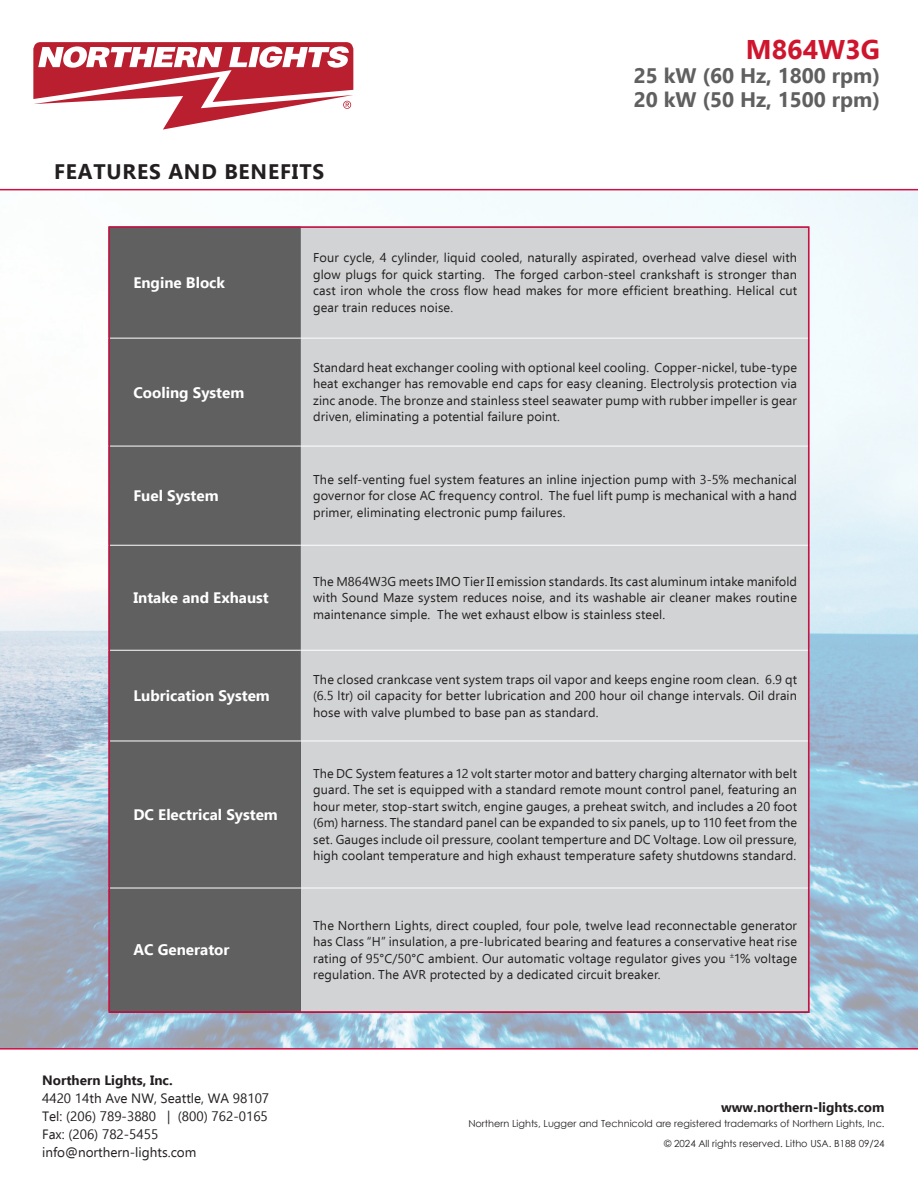
<style>
.page{position:relative;width:918px;height:1188px;background:#fff}
.page>*{position:absolute;margin:0;border:0;box-sizing:border-box;transform-origin:0 0}
.t1{font:700 27px "Ebrima";color:#cf152e}
.t2{font:700 21px "Ebrima";color:#606060}
.t3{font:700 21px "Ebrima";letter-spacing:.04em;color:#231f20}
.t4{font:700 15.15px "Ebrima";color:#fff}
.t5{font:13.5px "Ebrima";color:#231f20}
.t6{font:700 13.5px "Ebrima";color:#231f20}
.Impact_Sub_Head_02__9_10_5_01{font:12.75px/16.5px "Ebrima";letter-spacing:.01em;color:#231f20;text-align:justify}
.F___B_Copy_Arial_8_9_5__02{font:12.75px/16.5px "Ebrima";letter-spacing:.01em;color:#231f20;text-align:justify}
.Callouts_Arial_8_9_0{font:9.75px "Century Gothic";color:#231f20}
</style>
<div class="page">
<img style="left:0;top:190px;width:918px;height:858px">
<hr style="left:0;top:189px;width:918px;height:1px;background:#d20d44">
<hr style="left:0;top:1048px;width:918px;height:2px;background:#d20d44">
<div style="left:112px;top:229px;width:189px;height:512px;background:#606060"></div>
<div style="left:301px;top:229px;width:505px;height:781px;background:#d1d3d4"></div>
<div style="left:112px;top:742px;width:189px;height:268px;background:#606060"></div>
<hr style="left:109px;top:338px;width:192px;height:1px;background:#fff">
<hr style="left:109px;top:446px;width:192px;height:1px;background:#fff">
<hr style="left:109px;top:545px;width:192px;height:1px;background:#fff">
<hr style="left:109px;top:650px;width:192px;height:1px;background:#fff">
<hr style="left:109px;top:741px;width:192px;height:1px;background:#fff">
<hr style="left:109px;top:888px;width:192px;height:1px;background:#fff">
<hr style="left:301px;top:338px;width:508px;height:1px;background:#fff">
<hr style="left:301px;top:446px;width:508px;height:1px;background:#fff">
<hr style="left:301px;top:545px;width:508px;height:1px;background:#fff">
<hr style="left:301px;top:650px;width:508px;height:1px;background:#fff">
<hr style="left:301px;top:741px;width:508px;height:1px;background:#fff">
<hr style="left:301px;top:888px;width:508px;height:1px;background:#fff">
<svg style="left:33px;top:42px;width:320px;height:88px"></svg>
<p class="t3" style="left:54px;top:155px;width:272px">FEATURES AND BENEFITS</p>
<p class="t1" style="left:746px;top:28px;width:136px">M864W3G</p>
<p class="t2" style="left:634px;top:59px;width:248px">25 kW (60 Hz, 1800 rpm)</p>
<p class="t2" style="left:634px;top:83px;width:248px">20 kW (50 Hz, 1500 rpm)</p>
<p class="t4" style="left:133px;top:271px;width:93px">Engine Block</p>
<p class="t4" style="left:133px;top:380px;width:112px">Cooling System</p>
<p class="t4" style="left:133px;top:484px;width:87px">Fuel System</p>
<p class="t4" style="left:133px;top:586px;width:137px">Intake and Exhaust</p>
<p class="t4" style="left:133px;top:684px;width:138px">Lubrication System</p>
<p class="t4" style="left:133px;top:803px;width:146px">DC Electrical System</p>
<p class="t4" style="left:133px;top:938px;width:98px">AC Generator</p>
<p class="Impact_Sub_Head_02__9_10_5_01" style="left:313px;top:249px;width:485px">Four cycle, 4 cylinder, liquid cooled, naturally aspirated, overhead valve diesel with glow plugs for quick starting. The forged carbon-steel crankshaft is stronger than cast iron whole the cross flow head makes for more efficient breathing. Helical cut gear train reduces noise.</p>
<p class="Impact_Sub_Head_02__9_10_5_01" style="left:313px;top:359px;width:485px">Standard heat exchanger cooling with optional keel cooling. Copper-nickel, tube-type heat exchanger has removable end caps for easy cleaning. Electrolysis protection via zinc anode. The bronze and stainless steel seawater pump with rubber impeller is gear driven, eliminating a potential failure point.</p>
<p class="Impact_Sub_Head_02__9_10_5_01" style="left:313px;top:471px;width:485px">The self-venting fuel system features an inline injection pump with 3-5% mechanical governor for close AC frequency control. The fuel lift pump is mechanical with a hand primer, eliminating electronic pump failures.</p>
<p class="Impact_Sub_Head_02__9_10_5_01" style="left:313px;top:573px;width:485px">The M864W3G meets IMO Tier II emission standards. Its cast aluminum intake manifold with Sound Maze system reduces noise, and its washable air cleaner makes routine maintenance simple. The wet exhaust elbow is stainless steel.</p>
<p class="Impact_Sub_Head_02__9_10_5_01" style="left:313px;top:671px;width:485px">The closed crankcase vent system traps oil vapor and keeps engine room clean. 6.9 qt (6.5 ltr) oil capacity for better lubrication and 200 hour oil change intervals. Oil drain hose with valve plumbed to base pan as standard.</p>
<p class="Impact_Sub_Head_02__9_10_5_01" style="left:313px;top:765px;width:485px">The DC System features a 12 volt starter motor and battery charging alternator with belt guard. The set is equipped with a standard remote mount control panel, featuring an hour meter, stop-start switch, engine gauges, a preheat switch, and includes a 20 foot (6m) harness. The standard panel can be expanded to six panels, up to 110 feet from the set. Gauges include oil pressure, coolant temperture and DC Voltage. Low oil pressure, high coolant temperature and high exhaust temperature safety shutdowns standard.</p>
<p class="F___B_Copy_Arial_8_9_5__02" style="left:313px;top:917px;width:485px">The Northern Lights, direct coupled, four pole, twelve lead reconnectable generator has Class “H” insulation, a pre-lubricated bearing and features a conservative heat rise rating of 95°C/50°C ambient. Our automatic voltage regulator gives you <sup>±</sup>1% voltage regulation. The AVR protected by a dedicated circuit breaker.</p>
<p class="t6" style="left:42px;top:1069px;width:132px">Northern Lights, Inc.</p>
<p class="t5" style="left:42px;top:1088px;width:229px">4420 14th Ave NW, Seattle, WA 98107</p>
<p class="t5" style="left:42px;top:1106px;width:227px">Tel: (206) 789-3880 | (800) 762-0165</p>
<p class="t5" style="left:42px;top:1124px;width:118px">Fax: (206) 782-5455</p>
<p class="t5" style="left:42px;top:1142px;width:156px">info@northern-lights.com</p>
<p class="t6" style="left:721px;top:1097px;width:165px">www.northern-lights.com</p>
<p class="Callouts_Arial_8_9_0" style="left:468px;top:1117px;width:418px">Northern Lights, Lugger and Technicold are registered trademarks of Northern Lights, Inc.</p>
<p class="Callouts_Arial_8_9_0" style="left:664px;top:1137px;width:222px">© 2024 All rights reserved. Litho USA. B188 09/24</p>
</div>
